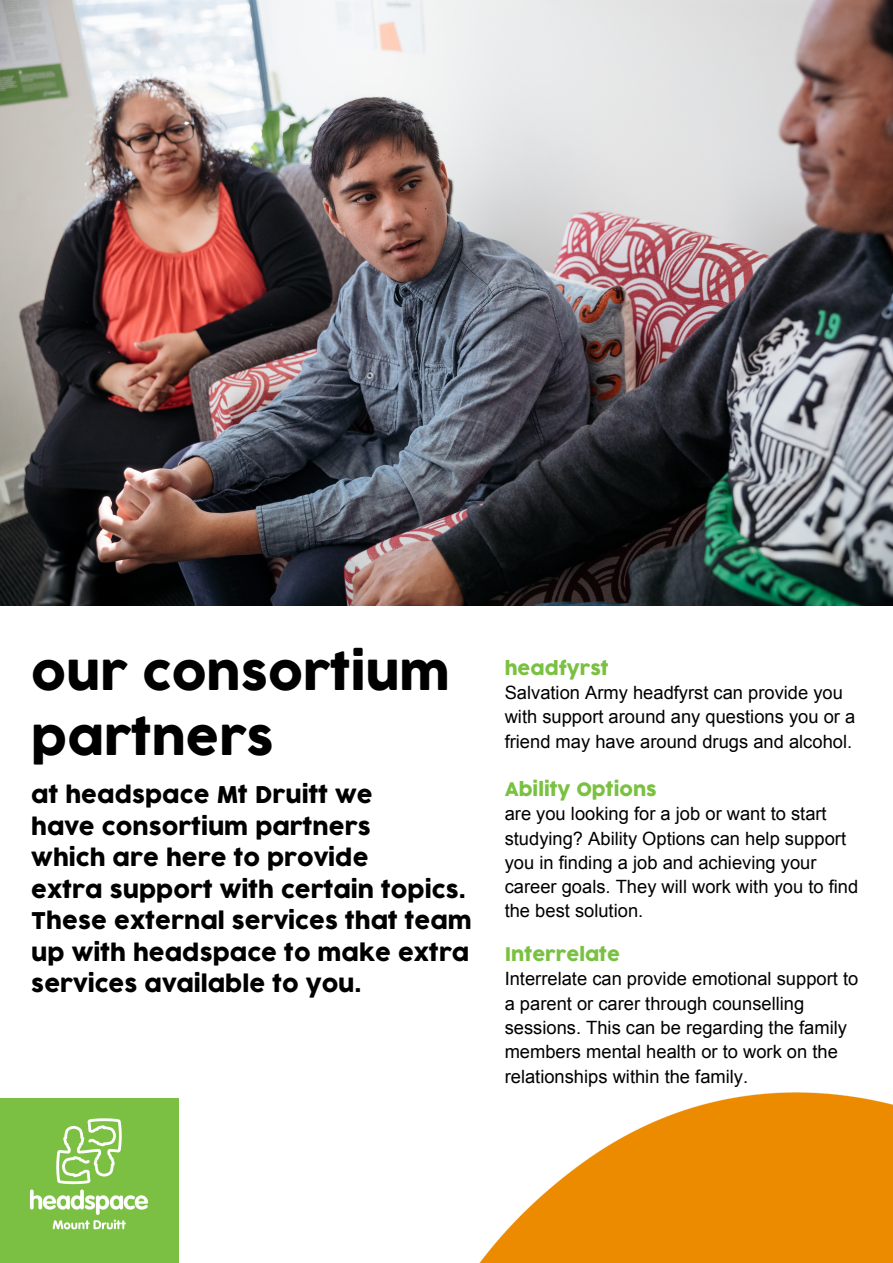
<style>
.page{position:relative;width:893px;height:1263px;background:#fff}
.page>*{position:absolute;margin:0;border:0;box-sizing:border-box;transform-origin:0 0}
.t1{font:47.4px/65.8px "Cocogoose Pro";color:#000}
.t2{font:22.58px/31.5px "Cocogoose Pro";color:#000;text-align:justify}
.t3{font:18.3px/24.3px "Arial";color:#000}
.t4{font:18.3px "Cocogoose Pro";color:#7ac142}
</style>
<div class="page">
<img style="left:0;top:0;width:893px;height:605px">
<img style="left:479px;top:1092px;width:414px;height:171px">
<img style="left:0;top:1099px;width:179px;height:164px">
<p class="t1" style="left:31px;top:641px;width:420px">our consortium partners</p>
<p class="t2" style="left:31px;top:780px;width:343px">at headspace Mt Druitt we</p>
<p class="t2" style="left:31px;top:811px;width:341px">have consortium partners</p>
<p class="t2" style="left:31px;top:843px;width:339px">which are here to provide</p>
<p class="t2" style="left:31px;top:874px;width:436px">extra support with certain topics.</p>
<p class="t2" style="left:31px;top:906px;width:442px">These external services that team up with headspace to make extra services available to you.</p>
<p class="t4" style="left:505px;top:656px;width:106px">headfyrst</p>
<p class="t3" style="left:505px;top:680px;width:352px">Salvation Army headfyrst can provide you with support around any questions you or a friend may have around drugs and alcohol.</p>
<p class="t4" style="left:505px;top:777px;width:154px">Ability Options</p>
<p class="t3" style="left:505px;top:802px;width:355px">are you looking for a job or want to start studying? Ability Options can help support you in finding a job and achieving your career goals. They will work with you to find the best solution.</p>
<p class="t4" style="left:505px;top:942px;width:117px">Interrelate</p>
<p class="t3" style="left:505px;top:967px;width:355px">Interrelate can provide emotional support to a parent or carer through counselling sessions. This can be regarding the family members mental health or to work on the relationships within the family.</p>
</div>
